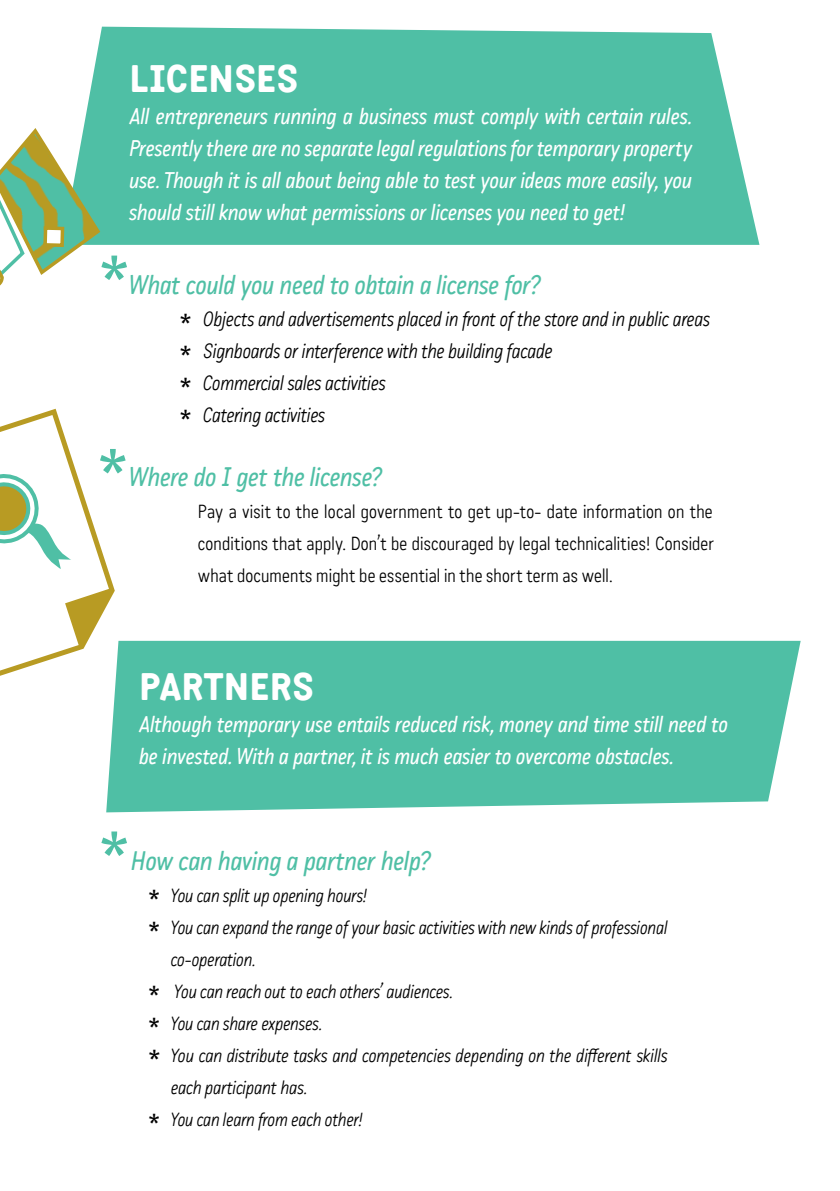
<style>
.page{position:relative;width:840px;height:1191px;background:#fff}
.page>*{position:absolute;margin:0;border:0;box-sizing:border-box;transform-origin:0 0}
.t1{font:44px "Katarine Bold SC";letter-spacing:-.005em;color:#fff}
.t2{font:italic 500 26px "Katarine";color:#4fbfa5}
.t3{font:italic 500 22px/32px "Katarine";letter-spacing:.005em;color:#fff;text-align:justify}
.t4{font:italic 300 20px/32px "Katarine";letter-spacing:.005em;color:#000}
.t5{font:italic 300 18.4px "Katarine";letter-spacing:.005em;color:#000}
.t6{font:300 18.4px/32px "Katarine";letter-spacing:.01em;color:#000;text-align:justify}
.s1{font-family:"Ubuntu Mono";font-weight:400;font-style:normal;font-size:26px}
</style>
<div class="page">
<div style="left:99px;top:27px;width:660px;height:218px;background:#4fbfa5"></div>
<svg style="left:0;top:41px;width:127px;height:245px"></svg>
<div style="left:106px;top:641px;width:694px;height:171px;background:#4fbfa5"></div>
<svg style="left:101px;top:831px;width:26px;height:25px"></svg>
<svg style="left:0;top:409px;width:126px;height:267px"></svg>
<h1 class="t1" style="left:129px;top:49px;width:170px">LICENSES</h1>
<p class="t3" style="left:129px;top:100px;width:564px">All entrepreneurs running a business must comply with certain rules.<br>Presently there are no separate legal regulations for temporary property use. Though it is all about being able to test your ideas more easily, you should still know what permissions or licenses you need to get!</p>
<p class="t2" style="left:129px;top:269px;width:414px">What could you need to obtain a license for?</p>
<p class="t4" style="left:179px;top:303px;width:531px"><span class="s1">*</span> Objects and advertisements placed in front of the store and in public areas <span class="s1">*</span> Signboards or interference with the building facade<br><span class="s1">*</span> Commercial sales activities<br><span class="s1">*</span> Catering activities</p>
<p class="t2" style="left:129px;top:461px;width:255px">Where do I get the license?</p>
<p class="t6" style="left:198px;top:496px;width:517px">Pay a visit to the local government to get up-to- date information on the conditions that apply. Don’t be discouraged by legal technicalities! Consider what documents might be essential in the short term as well.</p>
<h1 class="t1" style="left:139px;top:657px;width:176px">PARTNERS</h1>
<p class="t3" style="left:139px;top:708px;width:590px">Although temporary use entails reduced risk, money and time still need to be invested. With a partner, it is much easier to overcome obstacles.</p>
<p class="t2" style="left:131px;top:845px;width:303px">How can having a partner help?</p>
<p class="t5" style="left:148px;top:885px;width:221px"><span class="s1">*</span> You can split up opening hours!</p>
<p class="t5" style="left:148px;top:917px;width:520px"><span class="s1">*</span> You can expand the range of your basic activities with new kinds of professional</p>
<p class="t5" style="left:170px;top:949px;width:86px">co-operation.</p>
<p class="t5" style="left:148px;top:981px;width:306px"><span class="s1">*</span> You can reach out to each others’ audiences.</p>
<p class="t5" style="left:148px;top:1013px;width:175px"><span class="s1">*</span> You can share expenses.</p>
<p class="t5" style="left:148px;top:1045px;width:520px"><span class="s1">*</span> You can distribute tasks and competencies depending on the different skills</p>
<p class="t5" style="left:170px;top:1077px;width:138px">each participant has.</p>
<p class="t5" style="left:148px;top:1109px;width:217px"><span class="s1">*</span> You can learn from each other!</p>
</div>
